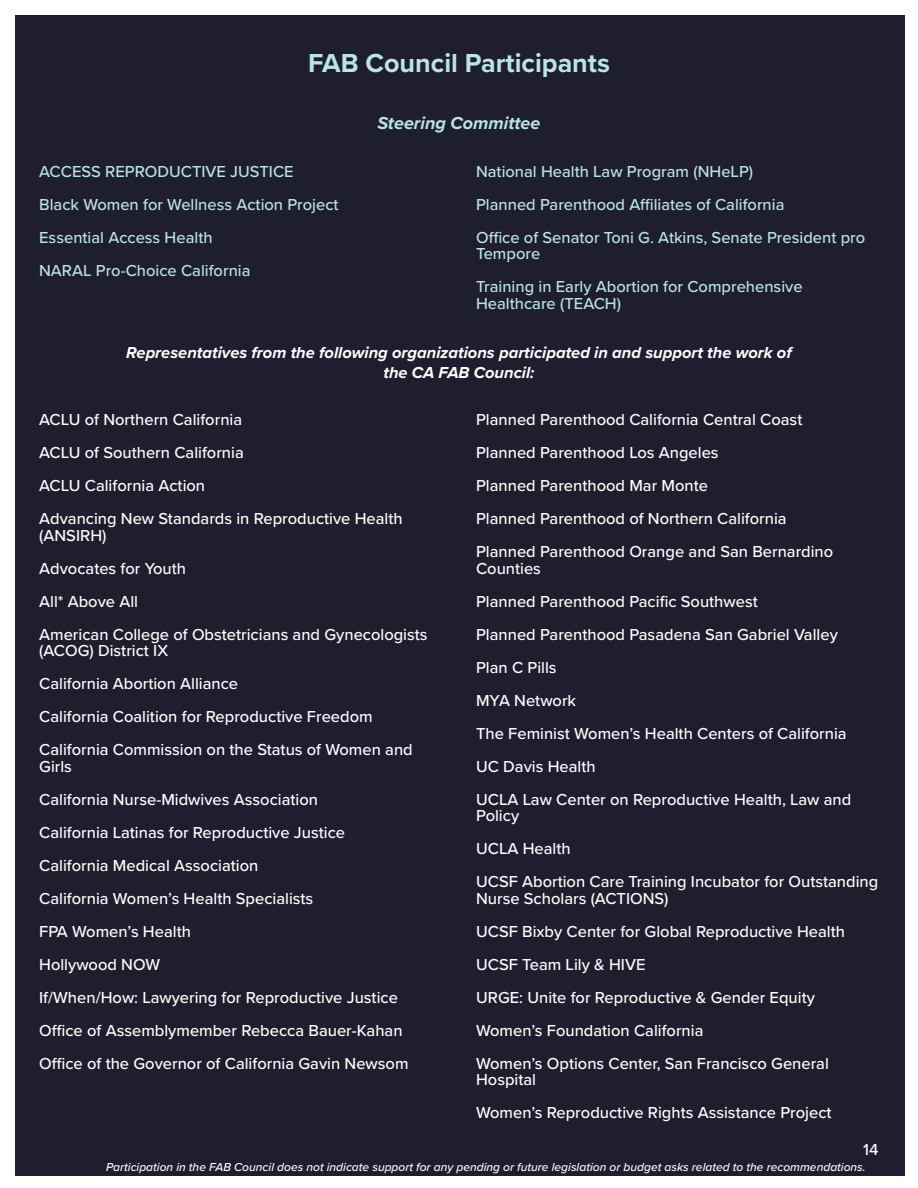
<style>
.page{position:relative;width:918px;height:1188px;background:#fff}
.page>*{position:absolute;margin:0;border:0;box-sizing:border-box;transform-origin:0 0}
.t1{font:700 27px "Proxima Nova";color:#b9e4eb}
.t2{font:italic 700 18px "Proxima Nova";color:#b9e4eb}
.t3{font:500 16.5px/33px "Proxima Nova";color:#fff}
.t4{font:500 16.5px/33px "Proxima Nova";color:#b9e4eb}
.t5{font:italic 700 16.5px/19.8px "Proxima Nova";color:#fff;text-align:center}
.t6{font:italic 500 12px "Proxima Nova";color:#fff}
</style>
<div class="page">
<div style="left:15px;top:15px;width:889px;height:1161px;background:#1e1e2f"></div>
<h1 class="t1" style="left:308px;top:43px;width:303px">FAB Council Participants</h1>
<p class="t2" style="left:377px;top:110px;width:165px">Steering Committee</p>
<p class="t4" style="left:39px;top:154px;width:301px">ACCESS REPRODUCTIVE JUSTICE<br>Black Women for Wellness Action Project<br>Essential Access Health<br>NARAL Pro-Choice California</p>
<p class="t4" style="left:476px;top:154px;width:391px">National Health Law Program (NHeLP)<br>Planned Parenthood Affiliates of California<br>Office of Senator Toni G. Atkins, Senate President pro</p>
<p class="t4" style="left:476px;top:237px;width:328px">Tempore<br>Training in Early Abortion for Comprehensive</p>
<p class="t4" style="left:476px;top:286px;width:147px">Healthcare (TEACH)</p>
<p class="t5" style="left:126px;top:342px;width:667px">Representatives from the following organizations participated in and support the work of the CA FAB Council:</p>
<p class="t3" style="left:39px;top:403px;width:365px">ACLU of Northern California<br>ACLU of Southern California<br>ACLU California Action<br>Advancing New Standards in Reproductive Health</p>
<p class="t3" style="left:39px;top:518px;width:390px">(ANSIRH)<br>Advocates for Youth<br>All* Above All<br>American College of Obstetricians and Gynecologists</p>
<p class="t3" style="left:39px;top:634px;width:375px">(ACOG) District IX<br>California Abortion Alliance<br>California Coalition for Reproductive Freedom California Commission on the Status of Women and</p>
<p class="t3" style="left:39px;top:749px;width:371px">Girls<br>California Nurse-Midwives Association<br>California Latinas for Reproductive Justice California Medical Association<br>California Women’s Health Specialists<br>FPA Women’s Health<br>Hollywood NOW<br>If/When/How: Lawyering for Reproductive Justice Office of Assemblymember Rebecca Bauer-Kahan Office of the Governor of California Gavin Newsom</p>
<p class="t3" style="left:476px;top:403px;width:359px">Planned Parenthood California Central Coast Planned Parenthood Los Angeles<br>Planned Parenthood Mar Monte<br>Planned Parenthood of Northern California Planned Parenthood Orange and San Bernardino</p>
<p class="t3" style="left:476px;top:551px;width:377px">Counties<br>Planned Parenthood Pacific Southwest<br>Planned Parenthood Pasadena San Gabriel Valley<br>Plan C Pills<br>MYA Network<br>The Feminist Women’s Health Centers of California<br>UC Davis Health<br>UCLA Law Center on Reproductive Health, Law and</p>
<p class="t3" style="left:476px;top:799px;width:404px">Policy<br>UCLA Health<br>UCSF Abortion Care Training Incubator for Outstanding</p>
<p class="t3" style="left:476px;top:881px;width:370px">Nurse Scholars (ACTIONS)<br>UCSF Bixby Center for Global Reproductive Health UCSF Team Lily &amp; HIVE<br>URGE: Unite for Reproductive &amp; Gender Equity Women’s Foundation California<br>Women’s Options Center, San Francisco General</p>
<p class="t3" style="left:476px;top:1063px;width:357px">Hospital<br>Women’s Reproductive Rights Assistance Project</p>
<p class="t3" style="left:863px;top:1132px;width:17px">14</p>
<p class="t6" style="left:106px;top:1159px;width:761px">Participation in the FAB Council does not indicate support for any pending or future legislation or budget asks related to the recommendations.</p>
</div>
